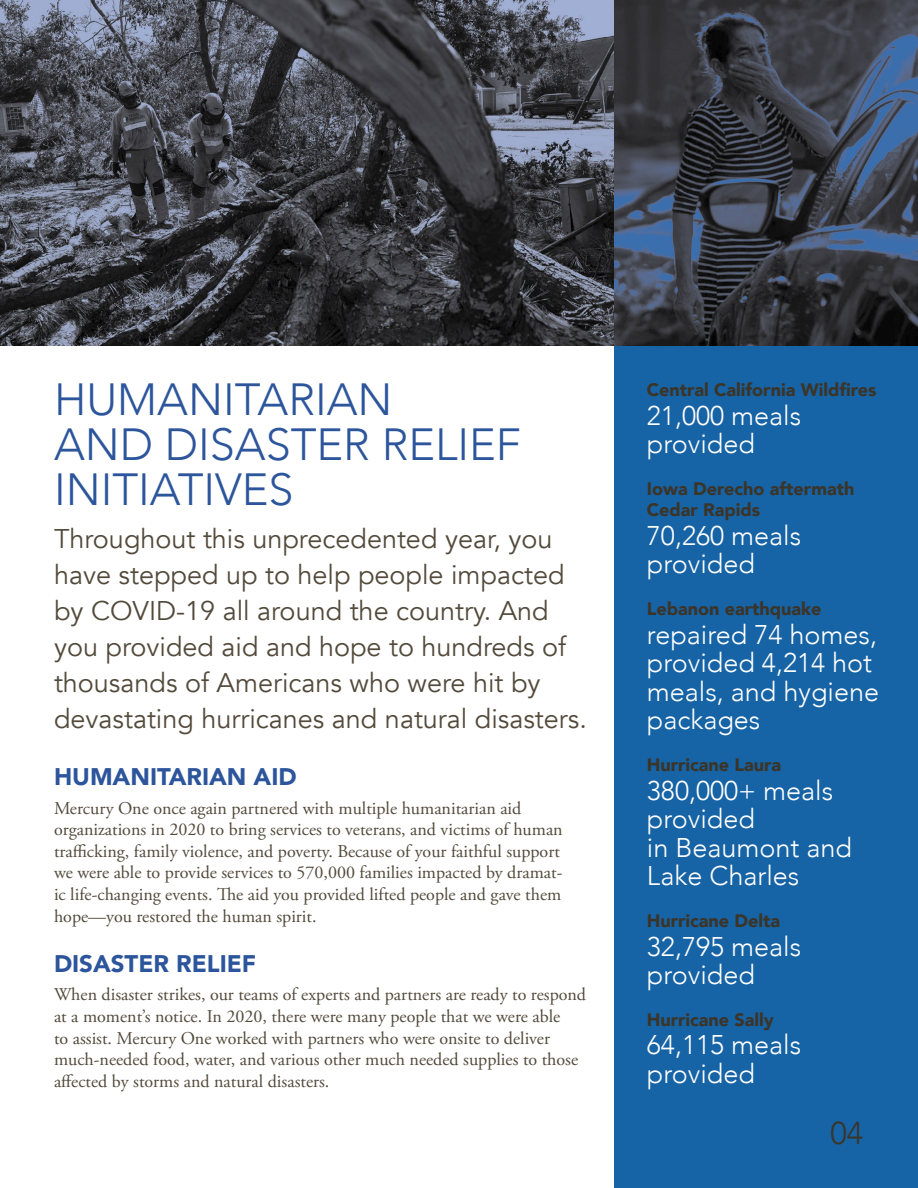
<style>
.page{position:relative;width:918px;height:1188px;background:#fff}
.page>*{position:absolute;margin:0;border:0;box-sizing:border-box;transform-origin:0 0}
.t1{font:300 45px/45px "Avenir";color:#2c559c}
.t2{font:300 31.5px "Avenir";color:#3c3427}
.t3{font:27px/36px "Avenir";color:#534a3b}
.t4{font:300 27px/28.5px "Avenir";color:#fff}
.t5{font:900 24px "Avenir";color:#2c559c}
.t6{font:18px/21.6px "Adobe Garamond Pro";color:#534a3b}
.t7{font:900 18px/21.6px "Avenir";color:#3c3427}
</style>
<div class="page">
<div style="left:615px;top:0;width:303px;height:1188px;background:#1663a5"></div>
<img style="left:0;top:0;width:615px;height:346px">
<svg style="left:615px;top:0;width:303px;height:346px"></svg>
<h1 class="t1" style="left:54px;top:378px;width:468px">HUMANITARIAN<br>AND DISASTER RELIEF<br>INITIATIVES</h1>
<p class="t3" style="left:54px;top:521px;width:534px">Throughout this unprecedented year, you have stepped up to help people impacted by COVID-19 all around the country. And you provided aid and hope to hundreds of thousands of Americans who were hit by devastating hurricanes and natural disasters.</p>
<h3 class="t5" style="left:54px;top:756px;width:244px">HUMANITARIAN AID</h3>
<p class="t6" style="left:54px;top:798px;width:510px">Mercury One once again partnered with multiple humanitarian aid organizations in 2020 to bring services to veterans, and victims of human trafficking, family violence, and poverty. Because of your faithful support we were able to provide services to 570,000 families impacted by dramat&shy;ic life-changing events. The aid you provided lifted people and gave them hope—you restored the human spirit.</p>
<h3 class="t5" style="left:54px;top:943px;width:204px">DISASTER RELIEF</h3>
<p class="t6" style="left:54px;top:985px;width:534px">When disaster strikes, our teams of experts and partners are ready to respond at a moment’s notice. In 2020, there were many people that we were able<br>to assist. Mercury One worked with partners who were onsite to deliver much-needed food, water, and various other much needed supplies to those affected by storms and natural disasters.</p>
<p class="t7" style="left:647px;top:378px;width:231px">Central California Wildfires</p>
<h3 class="t4" style="left:647px;top:401px;width:156px">21,000 meals provided</h3>
<p class="t7" style="left:647px;top:477px;width:209px">Iowa Derecho aftermath<br>Cedar Rapids</p>
<h3 class="t4" style="left:647px;top:521px;width:156px">70,260 meals provided</h3>
<p class="t7" style="left:647px;top:598px;width:176px">Lebanon earthquake</p>
<h3 class="t4" style="left:647px;top:620px;width:234px">repaired 74 homes, provided 4,214 hot meals, and hygiene packages</h3>
<p class="t7" style="left:647px;top:754px;width:136px">Hurricane Laura</p>
<h3 class="t4" style="left:647px;top:776px;width:207px">380,000+ meals provided<br>in Beaumont and<br>Lake Charles</h3>
<p class="t7" style="left:647px;top:909px;width:135px">Hurricane Delta</p>
<h3 class="t4" style="left:647px;top:932px;width:156px">32,795 meals provided</h3>
<p class="t7" style="left:647px;top:1008px;width:129px">Hurricane Sally</p>
<h3 class="t4" style="left:647px;top:1031px;width:156px">64,115 meals provided</h3>
<h2 class="t2" style="left:831px;top:1114px;width:34px">04</h2>
</div>
